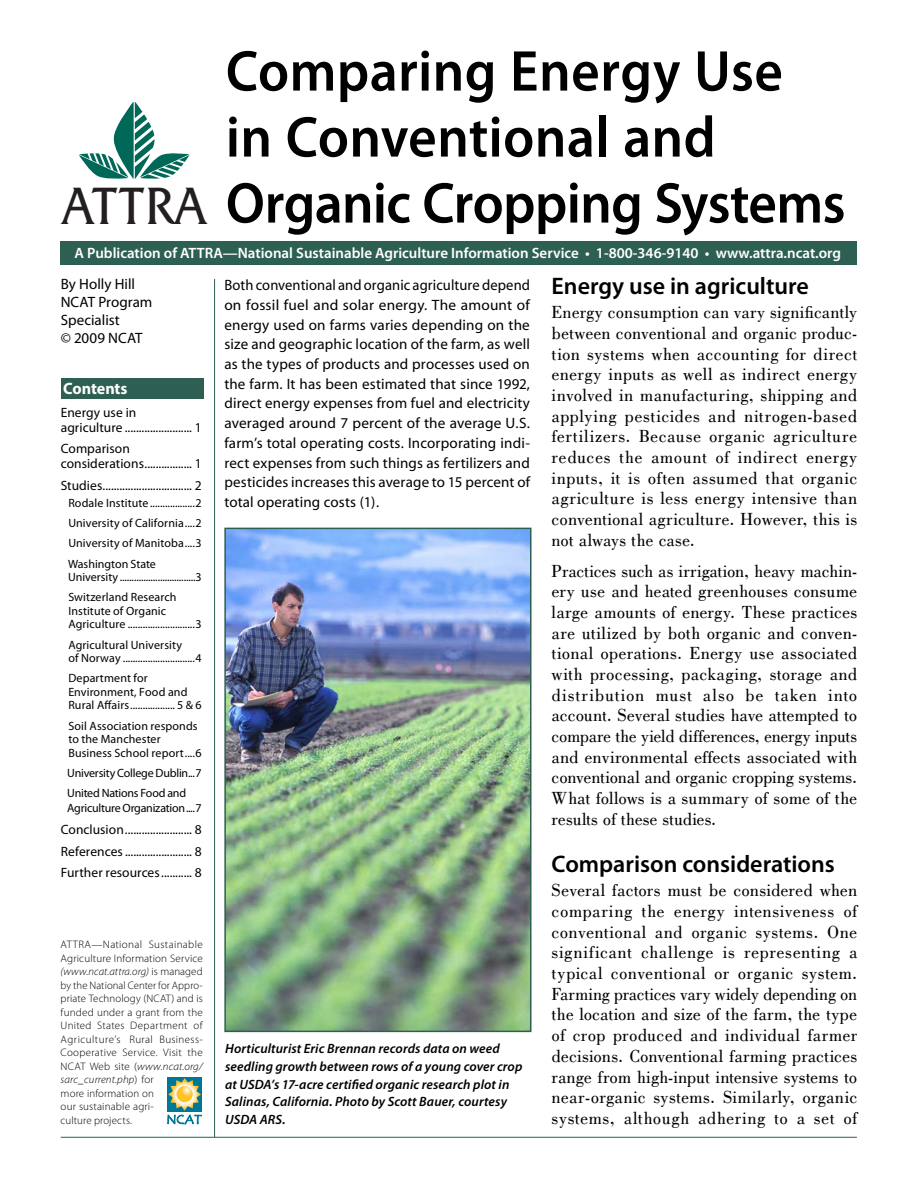
<style>
.page{position:relative;width:918px;height:1188px;background:#fff}
.page>*{position:absolute;margin:0;border:0;box-sizing:border-box;transform-origin:0 0}
.t1{font:600 58.05px/66px "Myriad Pro";color:#000;scale:.95 1}
.t2{font:600 24px "Myriad Pro";color:#000}
.t3{font:18px/20.7px "Bodoni";letter-spacing:.02em;color:#000;text-align:justify}
.t4{font:700 16.5px "Myriad Pro";letter-spacing:-.005em;color:#fff}
.t5{font:15px/19.6px "Myriad";letter-spacing:.01em;color:#000;text-align:justify}
.t6{font:600 15px "Myriad Pro";color:#fff}
.t7{font:15px/18px "Myriad Pro";color:#000}
.t8{font:13.5px/15px "Myriad Pro";letter-spacing:.005em;color:#000}
.t9{font:italic 600 13.5px/17.7px "Myriad Pro";letter-spacing:.01em;color:#000}
.t10{font:12px/13.5px "Myriad Pro";letter-spacing:.005em;color:#000}
.t11{font:12px/20.2px "Myriad Pro";letter-spacing:-.02em;color:#000}
.t12{font:300 10.8px/13.5px "Myriad Pro";letter-spacing:.015em;color:#000}
.s1{font-family:"Friz Quadrata IT Cby BT";font-weight:400;font-size:53.55px;color:#231f20}
.s2{font-style:italic}
</style>
<div class="page">
<hr style="left:214px;top:279px;width:1px;height:858px;background:#2e5f53">
<img style="left:227px;top:531px;width:302px;height:498px">
<div style="left:224px;top:528px;width:308px;height:504px;border:2px solid #2e5f53"></div>
<div style="left:61px;top:242px;width:796px;height:23px;background:#2e5f53"></div>
<hr style="left:61px;top:1137px;width:796px;height:1px;background:#2e5f53">
<svg style="left:79px;top:102px;width:110px;height:77px"></svg>
<div style="left:168px;top:1077px;width:34px;height:35px;background:#007698"></div>
<svg style="left:167px;top:1078px;width:35px;height:46px"></svg>
<div style="left:61px;top:378px;width:142px;height:21px;background:#2e5f53"></div>
<h1 class="t1" style="left:226px;top:44px;width:588px">Comparing Energy Use in Conventional and</h1>
<h1 class="t1" style="left:62px;top:176px;width:826px"><span class="s1">ATTRA</span> Organic Cropping Systems</h1>
<p class="t6" style="left:75px;top:247px;width:768px">A Publication of ATTRA—National Sustainable Agriculture Information Service • 1-800-346-9140 • www.attra.ncat.org</p>
<p class="t7" style="left:61px;top:276px;width:93px">By Holly Hill<br>NCAT Program<br>Specialist<br>© 2009 NCAT</p>
<p class="t4" style="left:63px;top:382px;width:66px">Contents</p>
<p class="t8" style="left:61px;top:406px;width:142px">Energy use in<br>agriculture ........................ 1</p>
<p class="t8" style="left:61px;top:443px;width:142px">Comparison considerations ................. 1</p>
<p class="t8" style="left:61px;top:479px;width:143px">Studies ................................ 2</p>
<p class="t10" style="left:68px;top:494px;width:135px;line-height:20.2px;text-align:justify">Rodale Institute ..................2<br>University of California ....2<br>University of Manitoba ....3<br>Washington State</p>
<p class="t10" style="left:68px;top:568px;width:135px;line-height:20.2px">University ................................3<br>Switzerland Research</p>
<p class="t10" style="left:68px;top:605px;width:135px">Institute of Organic<br>Agriculture ...........................3</p>
<p class="t10" style="left:68px;top:639px;width:135px">Agricultural University<br>of Norway .............................4</p>
<p class="t10" style="left:68px;top:673px;width:135px">Department for<br>Environment, Food and<br>Rural Affairs .................. 5 &amp; 6</p>
<p class="t10" style="left:68px;top:720px;width:135px">Soil Association responds to the Manchester<br>Business School report ....6</p>
<p class="t11" style="left:67px;top:764px;width:136px">University College Dublin ...7<br>United Nations Food and</p>
<p class="t11" style="left:67px;top:799px;width:136px">Agriculture Organization ....7</p>
<p class="t8" style="left:61px;top:820px;width:143px;line-height:21.8px;text-align:justify">Conclusion ........................ 8<br>References ........................ 8<br>Further resources ........... 8</p>
<p class="t5" style="left:224px;top:277px;width:307px">Both conventional and organic agriculture depend on fossil fuel and solar energy. The amount of energy used on farms varies depending on the size and geographic location of the farm, as well as the types of products and processes used on the farm. It has been estimated that since 1992, direct energy expenses from fuel and electricity averaged around 7 percent of the average U.S. farm’s total operating costs. Incorporating indi&shy;rect expenses from such things as fertilizers and pesticides increases this average to 15 percent of total operating costs (1).</p>
<p class="t12" style="left:61px;top:939px;width:144px">ATTRA—National Sustainable<br>Agriculture Information Service <span class="s2">(www.ncat.attra.org)</span> is managed by the National Center for Appro&shy;priate Technology (NCAT) and is funded under a grant from the<br>United States Department of<br>Agriculture’s Rural Business-<br>Cooperative Service. Visit the<br>NCAT Web site (<span class="s2">www.ncat.org/ sarc_current.php</span>) for<br>more information on<br>our sustainable agri-<br>culture projects.</p>
<p class="t9" style="left:225px;top:1041px;width:299px">Horticulturist Eric Brennan records data on weed seedling growth between rows of a young cover crop at USDA’s 17-acre certified organic research plot in Salinas, California. Photo by Scott Bauer, courtesy USDA ARS.</p>
<h2 class="t2" style="left:552px;top:277px;width:259px">Energy use in agriculture</h2>
<p class="t3" style="left:552px;top:302px;width:307px">Energy consumption can vary significantly between conventional and organic produc&shy;tion systems when accounting for direct energy inputs as well as indirect energy involved in manufacturing, shipping and applying pesticides and nitrogen-based fertilizers. Because organic agriculture reduces the amount of indirect energy inputs, it is often assumed that organic agriculture is less energy intensive than conventional agriculture. However, this is not always the case.</p>
<p class="t3" style="left:552px;top:560px;width:307px">Practices such as irrigation, heavy machin&shy;ery use and heated greenhouses consume large amounts of energy. These practices are utilized by both organic and conven&shy;tional operations. Energy use associated with processing, packaging, storage and distribution must also be taken into account. Several studies have attempted to compare the yield differences, energy inputs and environmental effects associated with conventional and organic cropping systems.<br>What follows is a summary of some of the results of these studies.</p>
<h2 class="t2" style="left:552px;top:855px;width:285px">Comparison considerations</h2>
<p class="t3" style="left:552px;top:880px;width:307px">Several factors must be considered when comparing the energy intensiveness of conventional and organic systems. One significant challenge is representing a typical conventional or organic system.<br>Farming practices vary widely depending on the location and size of the farm, the type of crop produced and individual farmer decisions. Conventional farming practices range from high-input intensive systems to near-organic systems. Similarly, organic systems, although adhering to a set of</p>
</div>
